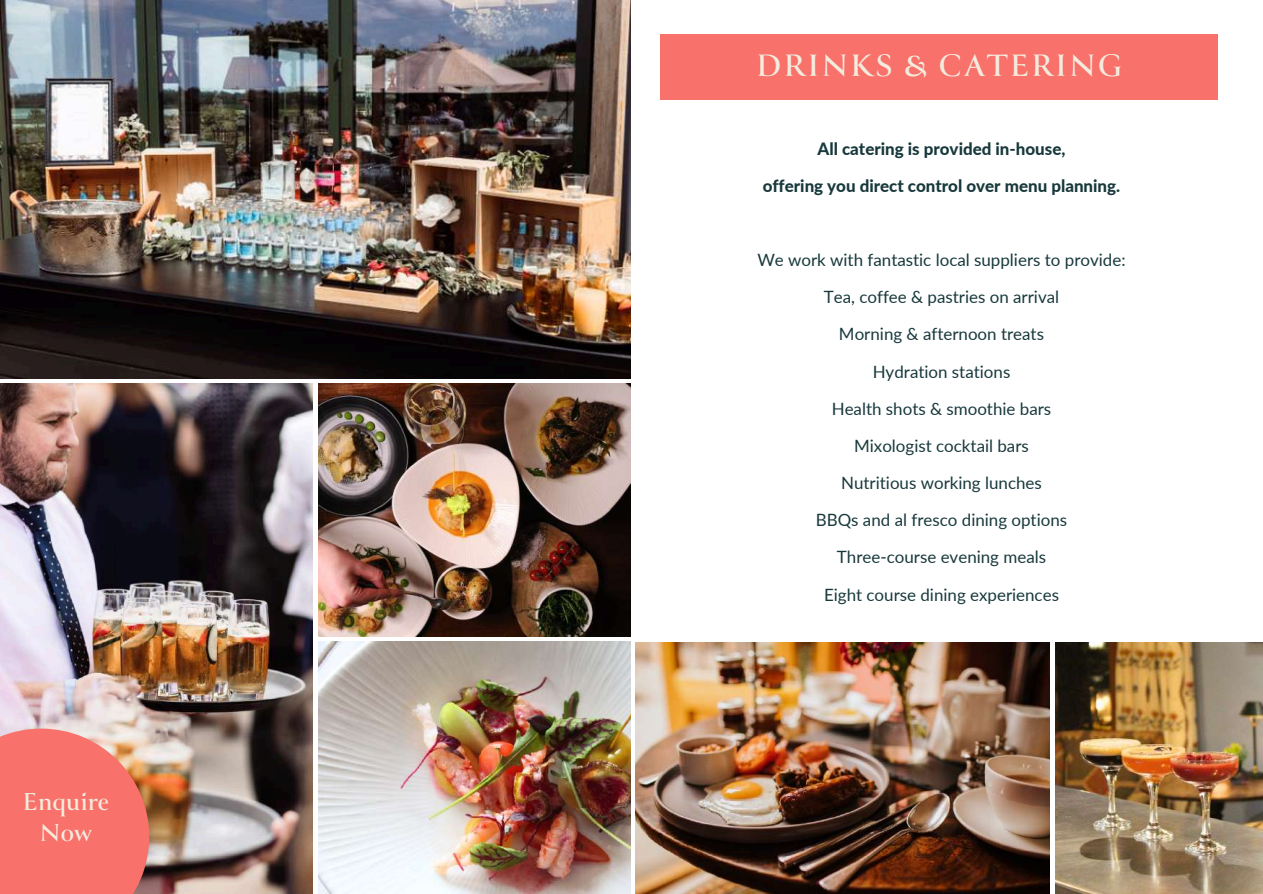
<style>
.page{position:relative;width:1263px;height:894px;background:#fff}
.page>*{position:absolute;margin:0;border:0;box-sizing:border-box;transform-origin:0 0}
.t1{font:700 34.05px "Canto Pen";letter-spacing:.06em;color:#f4ebdd}
.t2{font:700 27px/30.3px "Canto Pen";color:#f4ebdd;text-align:center}
.t3{font:16.95px/37.2px "Lato";color:#18393c;text-align:center}
.t4{font:800 16.95px/37.2px "Lato";color:#18393c;text-align:center}
</style>
<div class="page">
<img style="left:636px;top:642px;width:414px;height:251px">
<img style="left:1055px;top:642px;width:207px;height:251px">
<img style="left:0;top:0;width:630px;height:378px">
<img style="left:0;top:384px;width:313px;height:509px">
<img style="left:318px;top:384px;width:312px;height:252px">
<img style="left:318px;top:641px;width:312px;height:252px">
<div style="left:660px;top:34px;width:558px;height:65px;background:#f8716b"></div>
<div style="left:0;top:728px;width:149px;height:165px;background:#f8716b"></div>
<h2 class="t2" style="left:23px;top:787px;width:88px">Enquire<br>Now</h2>
<h1 class="t1" style="left:756px;top:48px;width:367px">DRINKS &amp; CATERING</h1>
<p class="t4" style="left:763px;top:129px;width:359px">All catering is provided in-house,<br>offering you direct control over menu planning.</p>
<p class="t3" style="left:757px;top:241px;width:370px">We work with fantastic local suppliers to provide:<br>Tea, coffee &amp; pastries on arrival<br>Morning &amp; afternoon treats<br>Hydration stations<br>Health shots &amp; smoothie bars<br>Mixologist cocktail bars<br>Nutritious working lunches<br>BBQs and al fresco dining options<br>Three-course evening meals<br>Eight course dining experiences</p>
</div>
